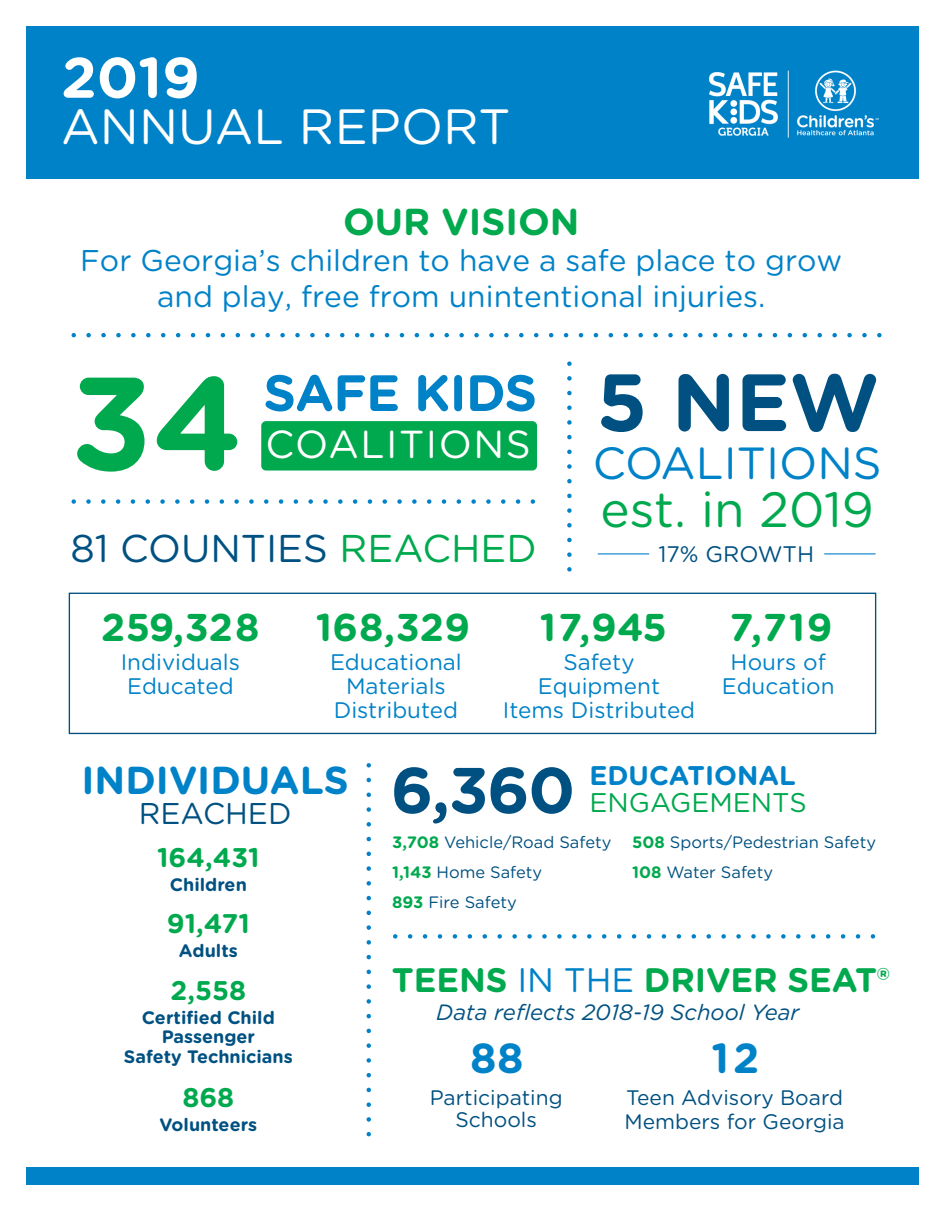
<style>
.page{position:relative;width:945px;height:1215px;background:#fff}
.page>*{position:absolute;margin:0;border:0;box-sizing:border-box;transform-origin:0 0}
.t1{font:700 132px "Gotham Rounded";color:#00a94e}
.t2{font:700 81px "Gotham Rounded";color:#005181}
.t3{font:700 64.5px "Gotham Rounded";color:#005181}
.t4{font:700 57px "Gotham Rounded";color:#fff}
.t5{font:700 51px "Gotham Rounded";letter-spacing:-.015em;color:#0082c8}
.t6{font:49.5px "Gotham Rounded";color:#fff}
.t7{font:49.5px "Gotham Rounded";color:#00a94e}
.t8{font:45px "Gotham Rounded";color:#0082c8}
.t9{font:700 42px "Gotham Rounded";color:#0082c8}
.t10{font:700 39px "Gotham Rounded";color:#0082c8}
.t11{font:39px "Gotham Rounded";letter-spacing:.04em;color:#fff}
.t12{font:700 38.7px "Gotham Rounded";letter-spacing:.015em;color:#00a94e}
.t13{font:38.7px "Gotham Rounded";color:#005181}
.t14{font:700 37.5px "Gotham Rounded";color:#00a94e}
.t15{font:700 34.05px "Gotham Rounded";letter-spacing:-.005em;color:#00a94e}
.t16{font:30px/36px "Gotham Rounded";color:#0082c8;text-align:center}
.t17{font:30px "Gotham Rounded";color:#005181}
.t18{font:700 27px "Gotham Rounded";color:#00a94e}
.t19{font:700 27px "Gotham Rounded";color:#0082c8}
.t20{font:27px "Gotham Rounded";color:#00a94e}
.t21{font:22.5px/24px "Gotham Rounded";color:#0082c8;text-align:center}
.t22{font:22.5px "Gotham Rounded";color:#005181}
.t23{font:italic 22.2px "Gotham Rounded";color:#005181}
.t24{font:21px/22.5px "Gotham Rounded";color:#005181;text-align:center}
.t25{font:700 18px/19.5px "Gotham Rounded";color:#005181;text-align:center}
.t26{font:16.5px/30px "Gotham Rounded";color:#005181}
.s1{color:#00a94e}
.s2{font-weight:700;color:#00a94e}
.s3{font-weight:400;color:#0082c8}
</style>
<div class="page">
<div style="left:26px;top:26px;width:893px;height:153px;background:#0082c8"></div>
<div style="left:26px;top:1167px;width:893px;height:17px;background:#0082c8"></div>
<svg style="left:788px;top:71px;width:1px;height:67px"></svg>
<img style="left:710px;top:73px;width:68px;height:62px">
<img style="left:797px;top:70px;width:82px;height:66px">
<div style="left:261px;top:421px;width:276px;height:50px;background:#00a94e;border-radius:5px"></div>
<svg style="left:567px;top:376px;width:5px;height:179px"></svg>
<svg style="left:367px;top:777px;width:4px;height:343px"></svg>
<svg style="left:410px;top:934px;width:451px;height:5px"></svg>
<svg style="left:88px;top:499px;width:433px;height:5px"></svg>
<svg style="left:89px;top:333px;width:778px;height:4px"></svg>
<div style="left:69px;top:593px;width:807px;height:141px;border:1px solid #005181"></div>
<hr style="left:824px;top:553px;width:52px;height:1px;background:#0082c8">
<hr style="left:598px;top:553px;width:51px;height:1px;background:#0082c8">
<h3 class="t4" style="left:61px;top:36px;width:140px">2019</h3>
<h3 class="t6" style="left:61px;top:93px;width:451px">ANNUAL REPORT</h3>
<h3 class="t14" style="left:343px;top:194px;width:238px">OUR VISION</h3>
<h3 class="t16" style="left:80px;top:241px;width:764px">For Georgia’s children to have a safe place to grow and play, free from unintentional injuries.</h3>
<h1 class="t1" style="left:70px;top:327px;width:174px">34</h1>
<h3 class="t5" style="left:263px;top:356px;width:275px">SAFE KIDS</h3>
<h3 class="t11" style="left:265px;top:417px;width:267px">COALITIONS</h3>
<h3 class="t13" style="left:70px;top:522px;width:468px">81 COUNTIES <span class="s1">REACHED</span></h3>
<h2 class="t2" style="left:596px;top:343px;width:284px">5 NEW</h2>
<h3 class="t8" style="left:593px;top:432px;width:290px">COALITIONS</h3>
<h3 class="t7" style="left:601px;top:475px;width:275px">est. in 2019</h3>
<p class="t22" style="left:659px;top:538px;width:157px">17% GROWTH</p>
<h3 class="t12" style="left:101px;top:599px;width:160px">259,328</h3>
<h3 class="t12" style="left:316px;top:599px;width:156px">168,329</h3>
<h3 class="t12" style="left:540px;top:599px;width:129px">17,945</h3>
<h3 class="t12" style="left:729px;top:599px;width:105px">7,719</h3>
<p class="t21" style="left:121px;top:649px;width:121px;text-align:left">Individuals<br>Educated</p>
<p class="t21" style="left:330px;top:649px;width:133px">Educational<br>Materials<br>Distributed</p>
<p class="t21" style="left:503px;top:649px;width:194px">Safety<br>Equipment<br>Items Distributed</p>
<p class="t21" style="left:722px;top:649px;width:114px">Hours of<br>Education</p>
<h3 class="t10" style="left:82px;top:752px;width:269px">INDIVIDUALS</h3>
<h3 class="t17" style="left:139px;top:793px;width:154px">REACHED</h3>
<p class="t18" style="left:157px;top:838px;width:104px">164,431</p>
<p class="t25" style="left:170px;top:874px;width:79px">Children</p>
<p class="t18" style="left:167px;top:904px;width:85px">91,471</p>
<p class="t25" style="left:179px;top:940px;width:60px">Adults</p>
<p class="t18" style="left:171px;top:971px;width:77px">2,558</p>
<p class="t25" style="left:124px;top:1007px;width:170px">Certified Child<br>Passenger<br>Safety Technicians</p>
<p class="t18" style="left:182px;top:1078px;width:53px">868</p>
<p class="t25" style="left:159px;top:1114px;width:99px">Volunteers</p>
<h3 class="t3" style="left:391px;top:743px;width:186px">6,360</h3>
<p class="t19" style="left:589px;top:756px;width:208px">EDUCATIONAL</p>
<p class="t20" style="left:589px;top:784px;width:219px">ENGAGEMENTS</p>
<p class="t26" style="left:392px;top:827px;width:221px"><span class="s2">3,708</span> Vehicle/Road Safety<br><span class="s2">1,143</span> Home Safety<br><span class="s2">893</span> Fire Safety</p>
<p class="t26" style="left:632px;top:827px;width:245px"><span class="s2">508</span> Sports/Pedestrian Safety<br><span class="s2">108</span> Water Safety</p>
<h3 class="t15" style="left:392px;top:955px;width:499px">TEENS <span class="s3">IN THE</span> DRIVER SEAT®</h3>
<p class="t23" style="left:436px;top:997px;width:365px">Data reflects 2018-19 School Year</p>
<h3 class="t9" style="left:470px;top:1027px;width:55px">88</h3>
<h3 class="t9" style="left:712px;top:1027px;width:49px">12</h3>
<p class="t24" style="left:430px;top:1085px;width:134px">Participating<br>Schools</p>
<p class="t24" style="left:624px;top:1085px;width:222px;line-height:24px;text-align:left">Teen Advisory Board<br>Members for Georgia</p>
</div>
